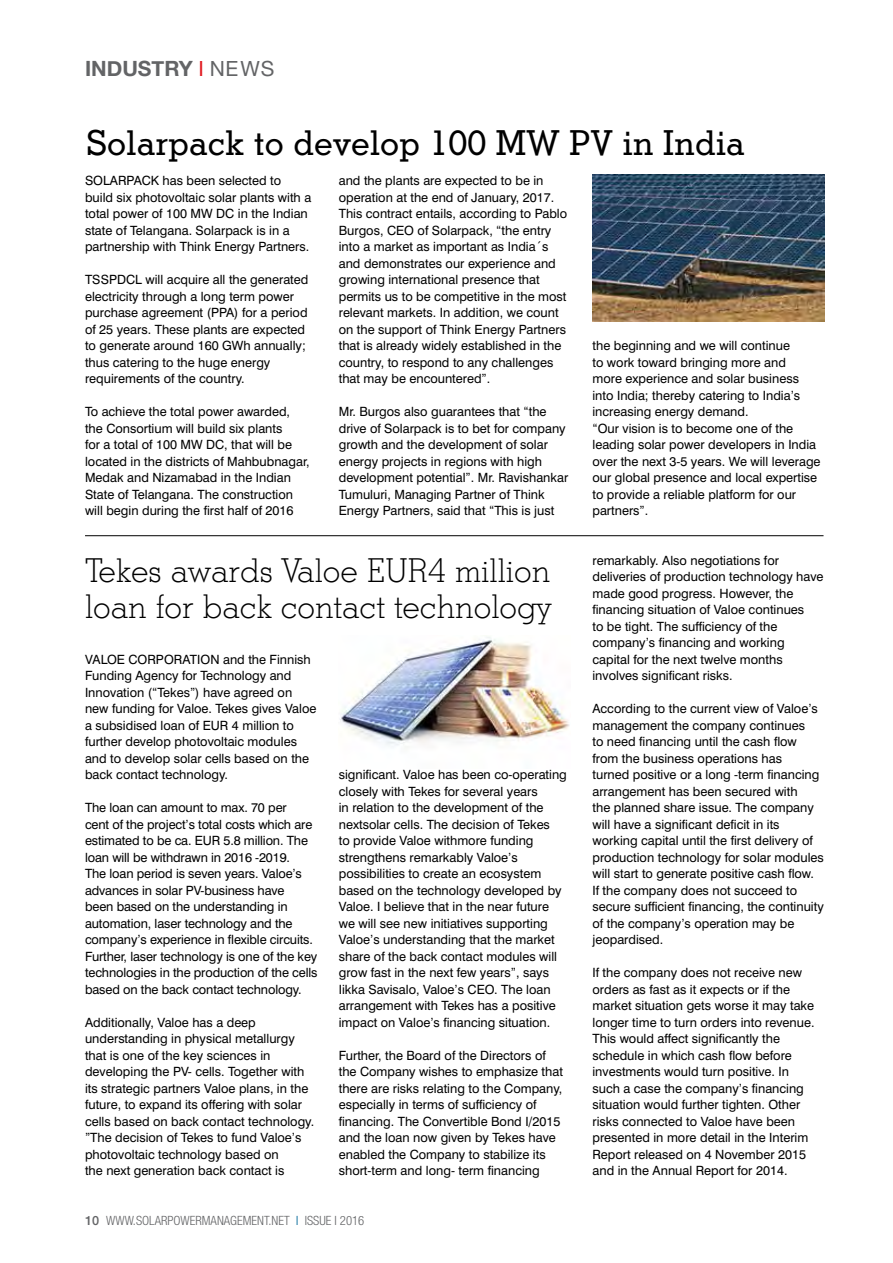
<style>
.page{position:relative;width:893px;height:1263px;background:#fff}
.page>*{position:absolute;margin:0;border:0;box-sizing:border-box;transform-origin:0 0}
.t1{font:500 34.5px "Stymie BT";color:#000}
.t2{font:300 33px/36px "Stymie BT";color:#000}
.t3{font:700 21px "Helvetica Neue";color:#636466}
.t4{font:12.75px/16.5px "Swiss 721 BT";color:#000}
.t5{font:300 condensed 12.75px "Helvetica Neue";color:#636466}
.s1{font-weight:400;color:#e11b22}
.s2{font-weight:400}
.s3{font-weight:500;font-stretch:normal}
.s4{font-stretch:normal;color:#006799}
</style>
<div class="page">
<img style="left:592px;top:175px;width:233px;height:146px">
<hr style="left:85px;top:535px;width:738px;height:1px;background:#000">
<img style="left:340px;top:637px;width:230px;height:110px">
<h3 class="t3" style="left:85px;top:52px;width:191px">INDUSTRY <span class="s1">I</span> <span class="s2">NEWS</span></h3>
<h1 class="t1" style="left:86px;top:121px;width:660px">Solarpack to develop 100 MW PV in India</h1>
<p class="t4" style="left:85px;top:172px;width:228px">SOLARPACK has been selected to build six photovoltaic solar plants with a total power of 100 MW DC in the Indian state of Telangana. Solarpack is in a partnership with Think Energy Partners.</p>
<p class="t4" style="left:85px;top:271px;width:225px">TSSPDCL will acquire all the generated electricity through a long term power purchase agreement (PPA) for a period of 25 years. These plants are expected to generate around 160 GWh annually; thus catering to the huge energy requirements of the country.</p>
<p class="t4" style="left:85px;top:403px;width:226px">To achieve the total power awarded, the Consortium will build six plants<br>for a total of 100 MW DC, that will be located in the districts of Mahbubnagar, Medak and Nizamabad in the Indian State of Telangana. The construction will begin during the first half of 2016</p>
<p class="t4" style="left:339px;top:172px;width:230px">and the plants are expected to be in operation at the end of January, 2017.<br>This contract entails, according to Pablo Burgos, CEO of Solarpack, “the entry into a market as important as India´s and demonstrates our experience and growing international presence that permits us to be competitive in the most relevant markets. In addition, we count on the support of Think Energy Partners that is already widely established in the country, to respond to any challenges that may be encountered”.</p>
<p class="t4" style="left:339px;top:403px;width:231px">Mr. Burgos also guarantees that “the drive of Solarpack is to bet for company growth and the development of solar energy projects in regions with high development potential”. Mr. Ravishankar Tumuluri, Managing Partner of Think Energy Partners, said that “This is just</p>
<p class="t4" style="left:592px;top:337px;width:230px">the beginning and we will continue<br>to work toward bringing more and<br>more experience and solar business into India; thereby catering to India’s increasing energy demand.<br>“Our vision is to become one of the leading solar power developers in India over the next 3-5 years. We will leverage our global presence and local expertise to provide a reliable platform for our partners”.</p>
<h2 class="t2" style="left:85px;top:552px;width:468px">Tekes awards Valoe EUR4 million loan for back contact technology</h2>
<p class="t4" style="left:85px;top:651px;width:233px">VALOE CORPORATION and the Finnish Funding Agency for Technology and Innovation (“Tekes”) have agreed on new funding for Valoe. Tekes gives Valoe a subsidised loan of EUR 4 million to further develop photovoltaic modules and to develop solar cells based on the back contact technology.</p>
<p class="t4" style="left:85px;top:799px;width:234px">The loan can amount to max. 70 per<br>cent of the project’s total costs which are estimated to be ca. EUR 5.8 million. The loan will be withdrawn in 2016 -2019.<br>The loan period is seven years. Valoe’s advances in solar PV-business have<br>been based on the understanding in automation, laser technology and the company’s experience in flexible circuits.<br>Further, laser technology is one of the key technologies in the production of the cells based on the back contact technology.</p>
<p class="t4" style="left:85px;top:1014px;width:231px">Additionally, Valoe has a deep understanding in physical metallurgy that is one of the key sciences in developing the PV- cells. Together with its strategic partners Valoe plans, in the future, to expand its offering with solar cells based on back contact technology. ”The decision of Tekes to fund Valoe’s photovoltaic technology based on<br>the next generation back contact is</p>
<p class="t4" style="left:339px;top:766px;width:230px">significant. Valoe has been co-operating closely with Tekes for several years<br>in relation to the development of the nextsolar cells. The decision of Tekes<br>to provide Valoe withmore funding strengthens remarkably Valoe’s possibilities to create an ecosystem based on the technology developed by Valoe. I believe that in the near future we will see new initiatives supporting Valoe’s understanding that the market share of the back contact modules will grow fast in the next few years”, says Iikka Savisalo, Valoe’s CEO. The loan arrangement with Tekes has a positive impact on Valoe’s financing situation.</p>
<p class="t4" style="left:339px;top:1047px;width:226px">Further, the Board of the Directors of the Company wishes to emphasize that there are risks relating to the Company, especially in terms of sufficiency of financing. The Convertible Bond I/2015 and the loan now given by Tekes have enabled the Company to stabilize its short-term and long- term financing</p>
<p class="t5" style="left:85px;top:1213px;width:281px"><span class="s3">10</span> WWW.SOLARPOWERMANAGEMENT.NET <span class="s4">I</span> ISSUE I 2016</p>
<p class="t4" style="left:592px;top:552px;width:233px">remarkably. Also negotiations for deliveries of production technology have made good progress. However, the financing situation of Valoe continues<br>to be tight. The sufficiency of the company’s financing and working capital for the next twelve months involves significant risks.</p>
<p class="t4" style="left:592px;top:700px;width:233px">According to the current view of Valoe’s management the company continues<br>to need financing until the cash flow from the business operations has<br>turned positive or a long -term financing arrangement has been secured with<br>the planned share issue. The company will have a significant deficit in its working capital until the first delivery of production technology for solar modules will start to generate positive cash flow.<br>If the company does not succeed to secure sufficient financing, the continuity of the company’s operation may be jeopardised.</p>
<p class="t4" style="left:592px;top:964px;width:224px">If the company does not receive new orders as fast as it expects or if the market situation gets worse it may take longer time to turn orders into revenue.<br>This would affect significantly the schedule in which cash flow before investments would turn positive. In such a case the company’s financing situation would further tighten. Other risks connected to Valoe have been presented in more detail in the Interim Report released on 4 November 2015 and in the Annual Report for 2014.</p>
</div>
